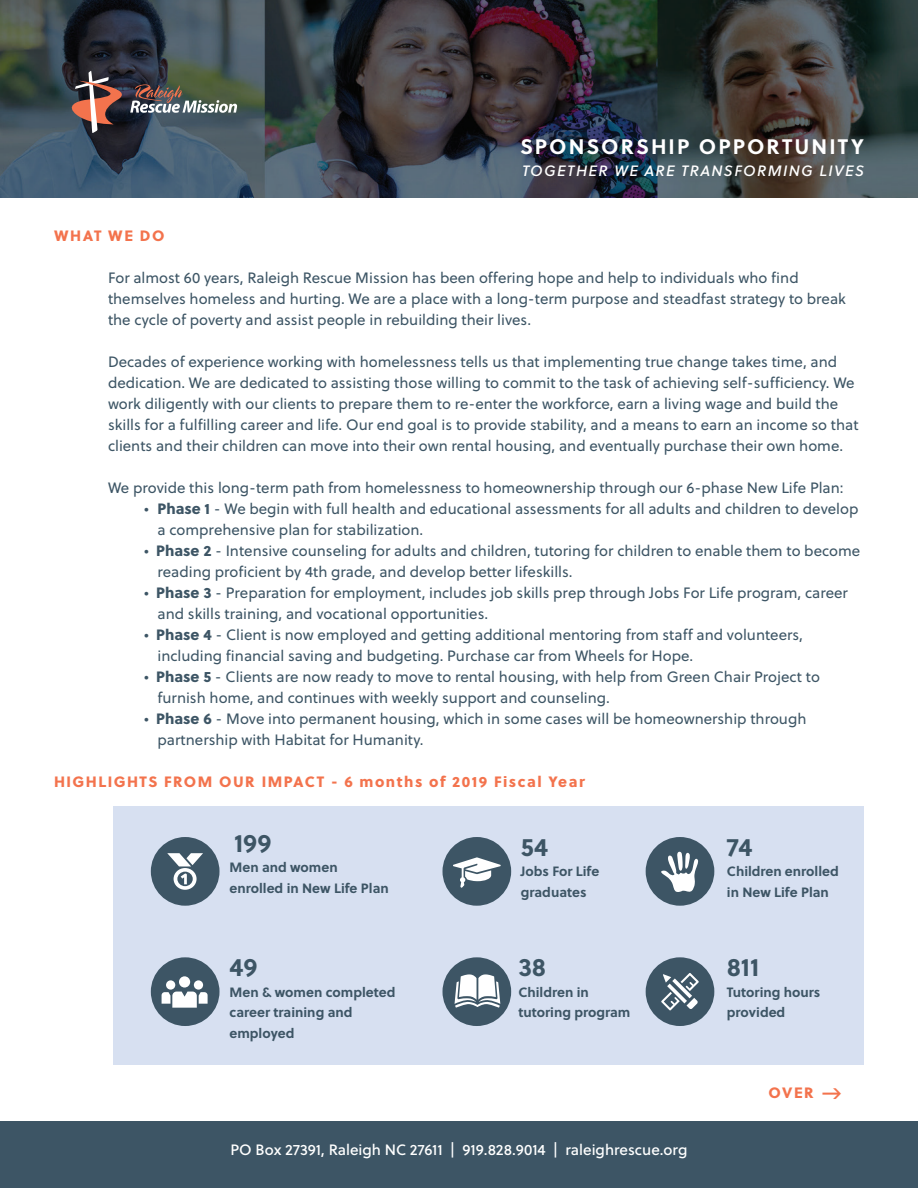
<style>
.page{position:relative;width:918px;height:1188px;background:#fff}
.page>*{position:absolute;margin:0;border:0;box-sizing:border-box;transform-origin:0 0}
.t1{font:700 25.35px "Soleil";color:#3d5565}
.t2{font:700 21px "Soleil";letter-spacing:.1em;color:#fff}
.t3{font:15px/21px "Soleil";color:#3d5565}
.t4{font:800 15px "Soleil";letter-spacing:.1em;color:#f3734d}
.t5{font:15px "Soleil";color:#fff}
.t6{font:italic 15px "Soleil Bk";letter-spacing:.09em;color:#fff}
.t7{font:700 13.5px/20.5px "Soleil";color:#3d5565}
.s1{font-weight:800}
</style>
<div class="page">
<img style="left:0;top:0;width:918px;height:198px">
<div style="left:0;top:1122px;width:918px;height:66px;background:#3d5565"></div>
<svg style="left:65px;top:70px;width:172px;height:63px;background:#5a5755"></svg>
<div style="left:113px;top:806px;width:751px;height:259px;background:#d7e0f1"></div>
<div style="left:443px;top:837px;width:68px;height:69px;background:#3d5565;border-radius:50%"></div>
<svg style="left:453px;top:857px;width:48px;height:31px"></svg>
<div style="left:646px;top:957px;width:68px;height:69px;background:#3d5565;border-radius:50%"></div>
<svg style="left:661px;top:973px;width:38px;height:37px"></svg>
<div style="left:151px;top:837px;width:69px;height:69px;background:#3d5565;border-radius:50%"></div>
<svg style="left:167px;top:853px;width:36px;height:37px"></svg>
<div style="left:646px;top:837px;width:68px;height:69px;background:#3d5565;border-radius:50%"></div>
<svg style="left:661px;top:851px;width:37px;height:41px"></svg>
<div style="left:151px;top:957px;width:69px;height:69px;background:#3d5565;border-radius:50%"></div>
<div style="left:166px;top:980px;width:9px;height:10px;background:#fff;border-radius:50%"></div>
<div style="left:194px;top:980px;width:9px;height:10px;background:#fff;border-radius:50%"></div>
<div style="left:179px;top:976px;width:11px;height:12px;background:#fff;border-radius:50%"></div>
<svg style="left:162px;top:992px;width:46px;height:16px"></svg>
<div style="left:443px;top:957px;width:68px;height:69px;background:#3d5565;border-radius:50%"></div>
<svg style="left:455px;top:974px;width:45px;height:34px"></svg>
<h2 class="t2" style="left:520px;top:130px;width:345px">SPONSORSHIP OPPORTUNITY</h2>
<p class="t6" style="left:522px;top:159px;width:344px">TOGETHER WE ARE TRANSFORMING LIVES</p>
<p class="t4" style="left:54px;top:224px;width:112px">WHAT WE DO</p>
<p class="t3" style="left:108px;top:267px;width:739px">For almost 60 years, Raleigh Rescue Mission has been offering hope and help to individuals who find themselves homeless and hurting. We are a place with a long-term purpose and steadfast strategy to break the cycle of poverty and assist people in rebuilding their lives.</p>
<p class="t3" style="left:108px;top:351px;width:752px">Decades of experience working with homelessness tells us that implementing true change takes time, and dedication. We are dedicated to assisting those willing to commit to the task of achieving self-sufficiency. We work diligently with our clients to prepare them to re-enter the workforce, earn a living wage and build the skills for a fulfilling career and life. Our end goal is to provide stability, and a means to earn an income so that clients and their children can move into their own rental housing, and eventually purchase their own home.</p>
<p class="t3" style="left:108px;top:477px;width:737px">We provide this long-term path from homelessness to homeownership through our 6-phase New Life Plan:</p>
<p class="t3" style="left:158px;top:498px;width:702px;text-indent:-14px">• <span class="s1">Phase 1</span> - We begin with full health and educational assessments for all adults and children to develop a comprehensive plan for stabilization.</p>
<p class="t3" style="left:158px;top:540px;width:704px;text-indent:-14px">• <span class="s1">Phase 2</span> - Intensive counseling for adults and children, tutoring for children to enable them to become reading proficient by 4th grade, and develop better lifeskills.</p>
<p class="t3" style="left:158px;top:582px;width:692px;text-indent:-14px">• <span class="s1">Phase 3</span> - Preparation for employment, includes job skills prep through Jobs For Life program, career and skills training, and vocational opportunities.</p>
<p class="t3" style="left:158px;top:624px;width:647px;text-indent:-14px">• <span class="s1">Phase 4</span> - Client is now employed and getting additional mentoring from staff and volunteers, including financial saving and budgeting. Purchase car from Wheels for Hope.</p>
<p class="t3" style="left:158px;top:666px;width:664px;text-indent:-14px">• <span class="s1">Phase 5</span> - Clients are now ready to move to rental housing, with help from Green Chair Project to furnish home, and continues with weekly support and counseling.</p>
<p class="t3" style="left:158px;top:708px;width:650px;text-indent:-14px">• <span class="s1">Phase 6</span> - Move into permanent housing, which in some cases will be homeownership through partnership with Habitat for Humanity.</p>
<p class="t4" style="left:54px;top:770px;width:532px">HIGHLIGHTS FROM OUR IMPACT - 6 months of 2019 Fiscal Year</p>
<h1 class="t1" style="left:234px;top:823px;width:39px">199</h1>
<p class="t7" style="left:230px;top:856px;width:161px">Men and women enrolled in New Life Plan</p>
<h1 class="t1" style="left:230px;top:948px;width:30px">49</h1>
<p class="t7" style="left:230px;top:981px;width:168px">Men &amp; women completed career training and employed</p>
<h1 class="t1" style="left:521px;top:827px;width:29px">54</h1>
<p class="t7" style="left:521px;top:861px;width:80px">Jobs For Life graduates</p>
<h1 class="t1" style="left:518px;top:948px;width:29px">38</h1>
<p class="t7" style="left:518px;top:981px;width:114px">Children in tutoring program</p>
<p class="t5" style="left:231px;top:1138px;width:458px">PO Box 27391, Raleigh NC 27611 | 919.828.9014 | raleighrescue.org</p>
<h1 class="t1" style="left:727px;top:827px;width:27px">74</h1>
<p class="t7" style="left:727px;top:861px;width:113px">Children enrolled in New Life Plan</p>
<h1 class="t1" style="left:727px;top:948px;width:34px">811</h1>
<p class="t7" style="left:727px;top:981px;width:95px">Tutoring hours provided</p>
<p class="t4" style="left:769px;top:1081px;width:47px">OVER</p>
</div>
